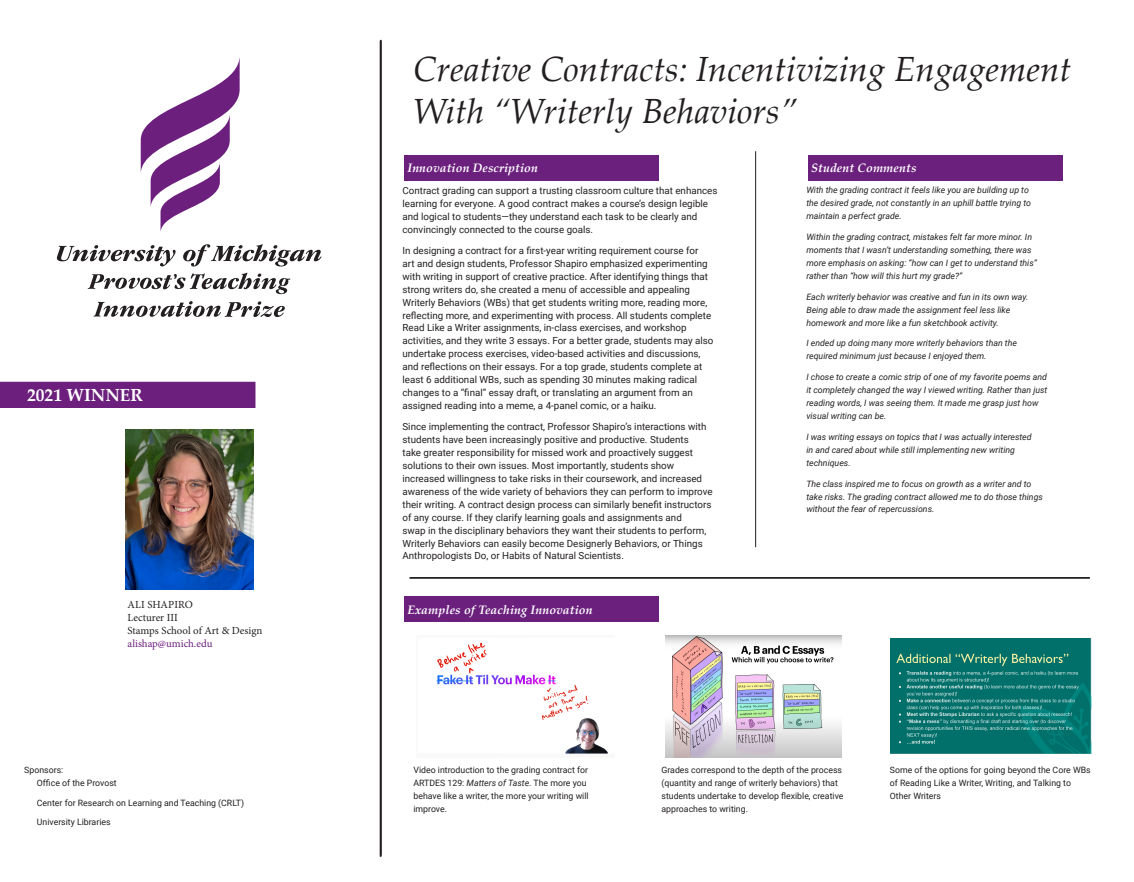
<style>
.page{position:relative;width:1134px;height:882px;background:#fff}
.page>*{position:absolute;margin:0;border:0;box-sizing:border-box;transform-origin:0 0}
.Poster_Title{font:italic 35px/42px "Palatino Linotype";color:#231f20}
.t1{font:700 17.5px "Palatino Linotype";color:#fff}
.t2{font:italic 12.6px "Cooper Black Std";color:#231f20}
.t3{font:italic 700 12.25px "Palatino Linotype";letter-spacing:.01em;color:#fff}
.Winner_Information{font:10.85px "Minion Pro";color:#231f20}
.Winner_Information-2{font:10.85px "Minion Pro";color:#6c1f7d}
.Winner_Name{font:10.85px "Minion Pro";letter-spacing:.005em;color:#231f20}
.Body_Text{font:9.8px/12.9px "Roboto";color:#231f20}
.Quotes{font:italic 8.75px/12.9px "Roboto";color:#231f20}
.Photo_Captions{font:8.75px/12.9px "Roboto";color:#231f20}
.s1{font-style:italic}
</style>
<div class="page">
<div style="left:0;top:382px;width:255px;height:25px;background:#6c1f7d"></div>
<div style="left:0;top:382px;width:255px;height:26px;border:1px solid #6c1f7d"></div>
<hr style="left:380px;top:40px;width:2px;height:816px;background:#231f20">
<svg style="left:93px;top:301px;width:192px;height:16px"></svg>
<svg style="left:57px;top:245px;width:119px;height:21px"></svg>
<svg style="left:183px;top:244px;width:138px;height:23px"></svg>
<svg style="left:88px;top:273px;width:202px;height:21px"></svg>
<svg style="left:141px;top:57px;width:99px;height:175px"></svg>
<div style="left:404px;top:597px;width:255px;height:25px;background:#6c207e"></div>
<div style="left:404px;top:155px;width:255px;height:25px;background:#6c207e"></div>
<div style="left:808px;top:155px;width:255px;height:25px;background:#6c207e"></div>
<hr style="left:410px;top:577px;width:680px;height:2px;background:#231f20">
<hr style="left:380px;top:41px;width:2px;height:816px;background:#231f20">
<hr style="left:755px;top:151px;width:1px;height:396px;background:#231f20">
<img style="left:125px;top:430px;width:128px;height:160px">
<img style="left:436px;top:642px;width:172px;height:112px">
<img style="left:665px;top:636px;width:176px;height:122px">
<img style="left:891px;top:639px;width:201px;height:114px">
<p class="t2" style="left:173px;top:271px;width:5px">’</p>
<h2 class="t1" style="left:27px;top:383px;width:117px">2021 WINNER</h2>
<p class="Winner_Name" style="left:128px;top:597px;width:67px">ALI SHAPIRO</p>
<p class="Winner_Information" style="left:128px;top:610px;width:52px">Lecturer III</p>
<p class="Winner_Information" style="left:128px;top:623px;width:136px">Stamps School of Art &amp; Design</p>
<p class="Winner_Information-2" style="left:128px;top:636px;width:86px">alishap@umich.edu</p>
<p class="Photo_Captions" style="left:37px;top:763px;width:81px;text-indent:-13px">Sponsors:<br>Office of the Provost</p>
<p class="Photo_Captions" style="left:37px;top:792px;width:209px;line-height:19.2px">Center for Research on Learning and Teaching (CRLT)<br>University Libraries</p>
<p class="Poster_Title" style="left:413px;top:47px;width:659px">Creative Contracts: Incentivizing Engagement<br>With “Writerly Behaviors”</p>
<p class="t3" style="left:811px;top:159px;width:107px">Student Comments</p>
<p class="t3" style="left:407px;top:159px;width:132px">Innovation Description</p>
<p class="t3" style="left:811px;top:159px;width:132px">Innova ion Description</p>
<p class="Body_Text" style="left:402px;top:184px;width:317px">Contract grading can support a trusting classroom culture that enhances learning for everyone. A good contract makes a course’s design legible and logical to students—they understand each task to be clearly and convincingly connected to the course goals.</p>
<p class="Body_Text" style="left:402px;top:243px;width:313px">In designing a contract for a first-year writing requirement course for<br>art and design students, Professor Shapiro emphasized experimenting with writing in support of creative practice. After identifying things that strong writers do, she created a menu of accessible and appealing Writerly Behaviors (WBs) that get students writing more, reading more, reflecting more, and experimenting with process. All students complete Read Like a Writer assignments, in-class exercises, and workshop activities, and they write 3 essays. For a better grade, students may also undertake process exercises, video-based activities and discussions, and reflections on their essays. For a top grade, students complete at least 6 additional WBs, such as spending 30 minutes making radical changes to a “final” essay draft, or translating an argument from an assigned reading into a meme, a 4-panel comic, or a haiku.</p>
<p class="Body_Text" style="left:402px;top:420px;width:312px">Since implementing the contract, Professor Shapiro’s interactions with students have been increasingly positive and productive. Students<br>take greater responsibility for missed work and proactively suggest solutions to their own issues. Most importantly, students show increased willingness to take risks in their coursework, and increased awareness of the wide variety of behaviors they can perform to improve their writing. A contract design process can similarly benefit instructors of any course. If they clarify learning goals and assignments and<br>swap in the disciplinary behaviors they want their students to perform, Writerly Behaviors can easily become Designerly Behaviors, or Things Anthropologists Do, or Habits of Natural Scientists.</p>
<p class="t3" style="left:407px;top:601px;width:187px">Examples of Teaching Innovation</p>
<p class="Quotes" style="left:806px;top:183px;width:226px">With the grading contract it feels like you are building up to the desired grade, not constantly in an uphill battle trying to maintain a perfect grade.</p>
<p class="Quotes" style="left:806px;top:230px;width:232px">Within the grading contract, mistakes felt far more minor. In moments that I wasn’t understanding something, there was more emphasis on asking: “how can I get to understand this” rather than “how will this hurt my grade?”</p>
<p class="Quotes" style="left:806px;top:290px;width:224px">Each writerly behavior was creative and fun in its own way.<br>Being able to draw made the assignment feel less like homework and more like a fun sketchbook activity.</p>
<p class="Quotes" style="left:806px;top:337px;width:212px">I ended up doing many more writerly behaviors than the required minimum just because I enjoyed them.</p>
<p class="Quotes" style="left:806px;top:370px;width:243px">I chose to create a comic strip of one of my favorite poems and it completely changed the way I viewed writing. Rather than just reading words, I was seeing them. It made me grasp just how visual writing can be.</p>
<p class="Quotes" style="left:806px;top:430px;width:227px">I was writing essays on topics that I was actually interested in and cared about while still implementing new writing techniques.</p>
<p class="Quotes" style="left:806px;top:477px;width:238px">The class inspired me to focus on growth as a writer and to take risks. The grading contract allowed me to do those things without the fear of repercussions.</p>
<p class="Photo_Captions" style="left:413px;top:763px;width:177px">Video introduction to the grading contract for ARTDES 129: <span class="s1">Matters of Taste</span>. The more you behave like a writer, the more your writing will improve.</p>
<p class="Photo_Captions" style="left:662px;top:763px;width:184px">Grades correspond to the depth of the process (quantity and range of writerly behaviors) that students undertake to develop flexible, creative approaches to writing.</p>
<p class="Photo_Captions" style="left:890px;top:763px;width:202px">Some of the options for going beyond the Core WBs of Reading Like a Writer, Writing, and Talking to<br>Other Writers</p>
</div>
